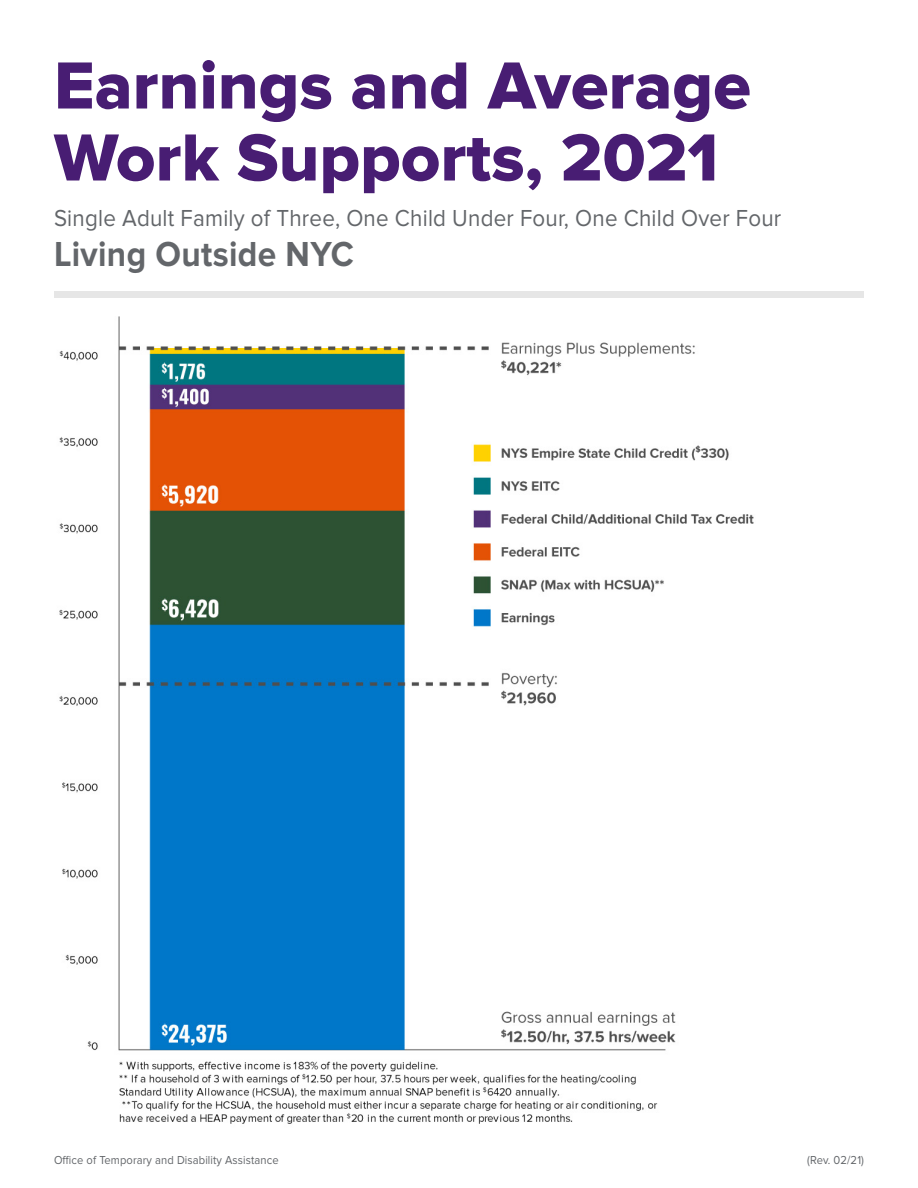
<style>
.page{position:relative;width:918px;height:1188px;background:#fff}
.page>*{position:absolute;margin:0;border:0;box-sizing:border-box;transform-origin:0 0}
.Heading_1{font:69px/72px "Proxima Nova Extrabld";color:#481d73}
.t1{font:700 36px "Proxima Nova";letter-spacing:.01em;color:#63666a;scale:.93 1}
.t2{font:24px "Proxima Nova";letter-spacing:.01em;color:#63666a;scale:.93 1}
.t3{font:12px "Proxima Nova";letter-spacing:.01em;color:#63666a;scale:.93 1}
</style>
<div class="page">
<div style="left:54px;top:292px;width:810px;height:6px;background:#e6e6e6"></div>
<img style="left:59px;top:317px;width:695px;height:807px">
<h1 class="Heading_1" style="left:54px;top:52px;width:698px">Earnings and Average<br>Work Supports, 2021</h1>
<p class="t2" style="left:54px;top:205px;width:784px">Single Adult Family of Three, One Child Under Four, One Child Over Four</p>
<p class="t1" style="left:54px;top:233px;width:324px">Living Outside NYC</p>
<p class="t3" style="left:54px;top:1153px;width:243px">Office of Temporary and Disability Assistance</p>
<p class="t3" style="left:807px;top:1153px;width:62px">(Rev. 02/21)</p>
</div>
